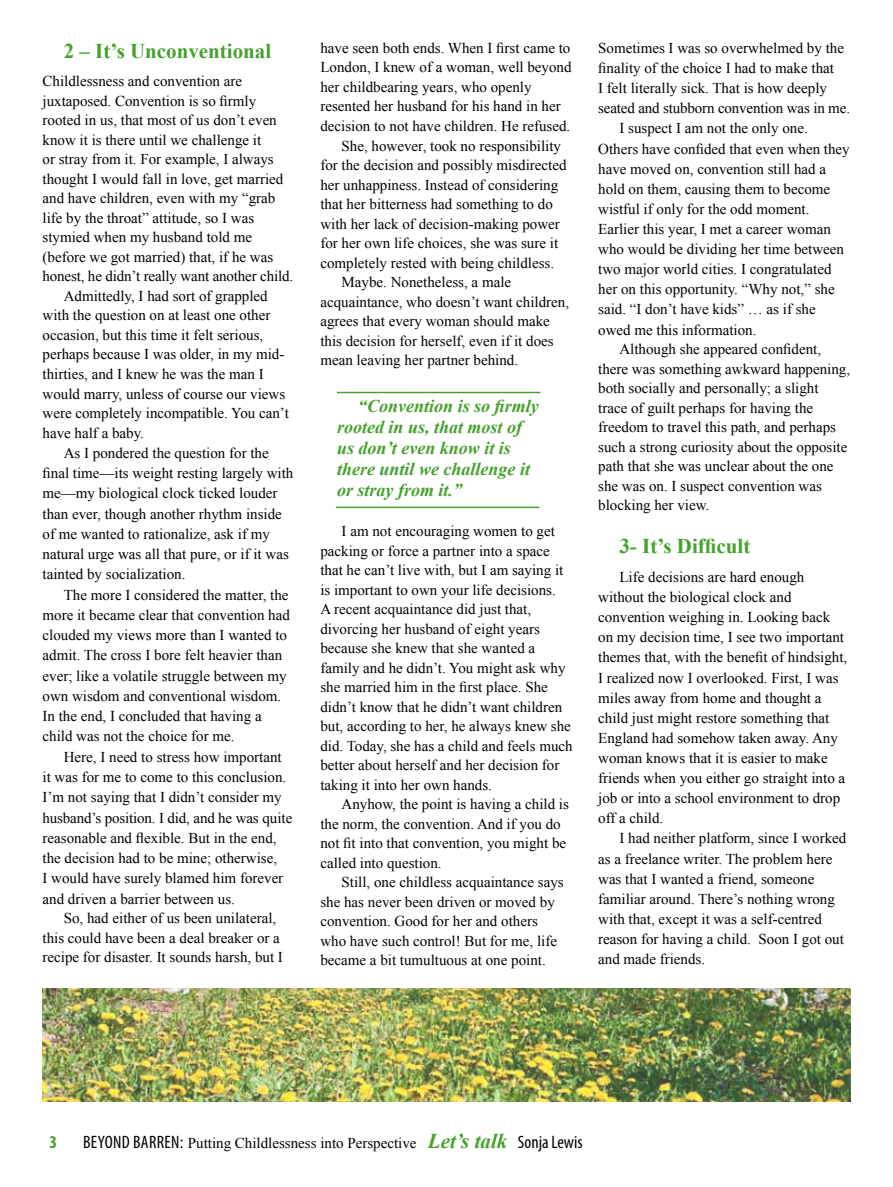
<style>
.page{position:relative;width:893px;height:1187px;background:#fff}
.page>*{position:absolute;margin:0;border:0;box-sizing:border-box;transform-origin:0 0}
.t1{font:700 21px "Times New Roman";color:#44a12b}
.t2{font:italic 700 18px/21px "Times New Roman";color:#44a12b}
.t3{font:700 condensed 18px "Myriad Pro";color:#44a12b}
.t4{font:15px/19.5px "Times New Roman";color:#000}
.s1{font-family:"Myriad Pro";font-stretch:condensed;font-size:18px}
.s2{font-weight:700;font-style:italic;font-size:21px;color:#44a12b}
</style>
<div class="page">
<img style="left:43px;top:988px;width:807px;height:113px">
<hr style="left:337px;top:392px;width:203px;height:1px;background:#44a12b">
<hr style="left:336px;top:506px;width:203px;height:2px;background:#44a12b">
<h1 class="t1" style="left:64px;top:37px;width:209px">2 – It’s Unconventional</h1>
<p class="t4" style="left:43px;top:71px;width:201px">Childlessness and convention are</p>
<p class="t4" style="left:43px;top:91px;width:215px">juxtaposed. Convention is so firmly</p>
<p class="t4" style="left:43px;top:110px;width:236px">rooted in us, that most of us don’t even</p>
<p class="t4" style="left:43px;top:130px;width:220px">know it is there until we challenge it</p>
<p class="t4" style="left:43px;top:149px;width:233px">or stray from it. For example, I always</p>
<p class="t4" style="left:43px;top:169px;width:242px">thought I would fall in love, get married</p>
<p class="t4" style="left:43px;top:188px;width:234px">and have children, even with my “grab</p>
<p class="t4" style="left:43px;top:208px;width:213px">life by the throat” attitude, so I was</p>
<p class="t4" style="left:43px;top:227px;width:211px">stymied when my husband told me</p>
<p class="t4" style="left:43px;top:247px;width:232px">(before we got married) that, if he was</p>
<p class="t4" style="left:43px;top:266px;width:252px">honest, he didn’t really want another child.</p>
<p class="t4" style="left:64px;top:286px;width:205px">Admittedly, I had sort of grappled</p>
<p class="t4" style="left:43px;top:305px;width:229px">with the question on at least one other</p>
<p class="t4" style="left:43px;top:325px;width:222px">occasion, but this time it felt serious,</p>
<p class="t4" style="left:43px;top:344px;width:243px">perhaps because I was older, in my mid-</p>
<p class="t4" style="left:43px;top:364px;width:223px">thirties, and I knew he was the man I</p>
<p class="t4" style="left:43px;top:383px;width:244px">would marry, unless of course our views</p>
<p class="t4" style="left:43px;top:403px;width:248px">were completely incompatible. You can’t</p>
<p class="t4" style="left:43px;top:422px;width:103px">have half a baby.</p>
<p class="t4" style="left:64px;top:443px;width:206px">As I pondered the question for the</p>
<p class="t4" style="left:43px;top:463px;width:252px">final time—its weight resting largely with</p>
<p class="t4" style="left:43px;top:483px;width:236px">me—my biological clock ticked louder</p>
<p class="t4" style="left:43px;top:503px;width:241px">than ever, though another rhythm inside</p>
<p class="t4" style="left:43px;top:524px;width:229px">of me wanted to rationalize, ask if my</p>
<p class="t4" style="left:43px;top:544px;width:248px">natural urge was all that pure, or if it was</p>
<p class="t4" style="left:43px;top:564px;width:144px">tainted by socialization.</p>
<p class="t4" style="left:64px;top:584px;width:226px">The more I considered the matter, the</p>
<p class="t4" style="left:43px;top:605px;width:249px">more it became clear that convention had</p>
<p class="t4" style="left:43px;top:625px;width:246px">clouded my views more than I wanted to</p>
<p class="t4" style="left:43px;top:645px;width:241px">admit. The cross I bore felt heavier than</p>
<p class="t4" style="left:43px;top:665px;width:246px">ever; like a volatile struggle between my</p>
<p class="t4" style="left:43px;top:686px;width:240px">own wisdom and conventional wisdom.</p>
<p class="t4" style="left:43px;top:706px;width:221px">In the end, I concluded that having a</p>
<p class="t4" style="left:43px;top:726px;width:194px">child was not the choice for me.</p>
<p class="t4" style="left:64px;top:746px;width:219px">Here, I need to stress how important</p>
<p class="t4" style="left:43px;top:767px;width:245px">it was for me to come to this conclusion.</p>
<p class="t4" style="left:43px;top:787px;width:241px">I’m not saying that I didn’t consider my</p>
<p class="t4" style="left:43px;top:807px;width:251px">husband’s position. I did, and he was quite</p>
<p class="t4" style="left:43px;top:827px;width:236px">reasonable and flexible. But in the end,</p>
<p class="t4" style="left:43px;top:848px;width:236px">the decision had to be mine; otherwise,</p>
<p class="t4" style="left:43px;top:868px;width:242px">I would have surely blamed him forever</p>
<p class="t4" style="left:43px;top:888px;width:194px">and driven a barrier between us.</p>
<p class="t4" style="left:64px;top:908px;width:214px">So, had either of us been unilateral,</p>
<p class="t4" style="left:43px;top:927px;width:239px">this could have been a deal breaker or a</p>
<p class="t4" style="left:43px;top:947px;width:242px">recipe for disaster. It sounds harsh, but I</p>
<p class="t4" style="left:320px;top:38px;width:252px">have seen both ends. When I first came to</p>
<p class="t4" style="left:320px;top:57px;width:253px">London, I knew of a woman, well beyond</p>
<p class="t4" style="left:320px;top:77px;width:213px">her childbearing years, who openly</p>
<p class="t4" style="left:320px;top:96px;width:242px">resented her husband for his hand in her</p>
<p class="t4" style="left:320px;top:116px;width:251px">decision to not have children. He refused.</p>
<p class="t4" style="left:342px;top:135px;width:221px">She, however, took no responsibility</p>
<p class="t4" style="left:320px;top:155px;width:248px">for the decision and possibly misdirected</p>
<p class="t4" style="left:320px;top:174px;width:239px">her unhappiness. Instead of considering</p>
<p class="t4" style="left:320px;top:194px;width:234px">that her bitterness had something to do</p>
<p class="t4" style="left:320px;top:213px;width:241px">with her lack of decision-making power</p>
<p class="t4" style="left:320px;top:233px;width:239px">for her own life choices, she was sure it</p>
<p class="t4" style="left:320px;top:252px;width:235px">completely rested with being childless.</p>
<p class="t4" style="left:342px;top:272px;width:171px">Maybe. Nonetheless, a male</p>
<p class="t4" style="left:320px;top:291px;width:250px">acquaintance, who doesn’t want children,</p>
<p class="t4" style="left:320px;top:311px;width:231px">agrees that every woman should make</p>
<p class="t4" style="left:320px;top:330px;width:235px">this decision for herself, even if it does</p>
<p class="t4" style="left:320px;top:350px;width:199px">mean leaving her partner behind.</p>
<p class="t2" style="left:337px;top:395px;width:203px;text-indent:21px">“Convention is so firmly rooted in us, that most of us don’t even know it is there until we challenge it or stray from it.”</p>
<p class="t4" style="left:320px;top:521px;width:254px;text-indent:21px">I am not encouraging women to get packing or force a partner into a space that he can’t live with, but I am saying it is important to own your life decisions.<br>A recent acquaintance did just that, divorcing her husband of eight years because she knew that she wanted a family and he didn’t. You might ask why she married him in the first place. She didn’t know that he didn’t want children but, according to her, he always knew she did. Today, she has a child and feels much better about herself and her decision for taking it into her own hands.</p>
<p class="t4" style="left:320px;top:794px;width:250px;text-indent:21px">Anyhow, the point is having a child is the norm, the convention. And if you do not fit into that convention, you might be called into question.</p>
<p class="t4" style="left:320px;top:872px;width:245px;text-indent:21px">Still, one childless acquaintance says she has never been driven or moved by convention. Good for her and others who have such control! But for me, life became a bit tumultuous at one point.</p>
<p class="t4" style="left:598px;top:38px;width:247px">Sometimes I was so overwhelmed by the</p>
<p class="t4" style="left:598px;top:58px;width:237px">finality of the choice I had to make that</p>
<p class="t4" style="left:598px;top:78px;width:230px">I felt literally sick. That is how deeply</p>
<p class="t4" style="left:598px;top:98px;width:253px">seated and stubborn convention was in me.</p>
<p class="t4" style="left:619px;top:118px;width:190px">I suspect I am not the only one.</p>
<p class="t4" style="left:598px;top:138px;width:253px">Others have confided that even when they</p>
<p class="t4" style="left:598px;top:159px;width:229px">have moved on, convention still had a</p>
<p class="t4" style="left:598px;top:179px;width:234px">hold on them, causing them to become</p>
<p class="t4" style="left:598px;top:199px;width:213px">wistful if only for the odd moment.</p>
<p class="t4" style="left:598px;top:219px;width:234px">Earlier this year, I met a career woman</p>
<p class="t4" style="left:598px;top:239px;width:247px">who would be dividing her time between</p>
<p class="t4" style="left:598px;top:259px;width:235px">two major world cities. I congratulated</p>
<p class="t4" style="left:598px;top:279px;width:238px">her on this opportunity. “Why not,” she</p>
<p class="t4" style="left:598px;top:299px;width:219px">said. “I don’t have kids” … as if she</p>
<p class="t4" style="left:598px;top:319px;width:160px">owed me this information.</p>
<p class="t4" style="left:619px;top:339px;width:203px">Although she appeared confident,</p>
<p class="t4" style="left:598px;top:358px;width:254px">there was something awkward happening,</p>
<p class="t4" style="left:598px;top:378px;width:222px">both socially and personally; a slight</p>
<p class="t4" style="left:598px;top:397px;width:216px">trace of guilt perhaps for having the</p>
<p class="t4" style="left:598px;top:417px;width:239px">freedom to travel this path, and perhaps</p>
<p class="t4" style="left:598px;top:436px;width:251px">such a strong curiosity about the opposite</p>
<p class="t4" style="left:598px;top:456px;width:237px">path that she was unclear about the one</p>
<p class="t4" style="left:598px;top:475px;width:225px">she was on. I suspect convention was</p>
<p class="t4" style="left:598px;top:495px;width:113px">blocking her view.</p>
<h1 class="t1" style="left:619px;top:532px;width:133px">3- It’s Difficult</h1>
<p class="t4" style="left:598px;top:566px;width:251px;line-height:20.1px;text-indent:21px">Life decisions are hard enough without the biological clock and convention weighing in. Looking back on my decision time, I see two important themes that, with the benefit of hindsight, I realized now I overlooked. First, I was miles away from home and thought a child just might restore something that England had somehow taken away. Any woman knows that it is easier to make friends when you either go straight into a job or into a school environment to drop off a child.</p>
<p class="t4" style="left:598px;top:828px;width:250px;line-height:20.1px;text-indent:21px">I had neither platform, since I worked as a freelance writer. The problem here was that I wanted a friend, someone familiar around. There’s nothing wrong with that, except it was a self-centred reason for having a child. Soon I got out and made friends.</p>
<p class="t3" style="left:50px;top:1130px;width:9px">3</p>
<p class="t4" style="left:83px;top:1132px;width:501px"><span class="s1">BEYOND BARREN:</span> Putting Childlessness into Perspective <span class="s2">Let’s talk</span> <span class="s1">SONJA LEWIS</span></p>
</div>
